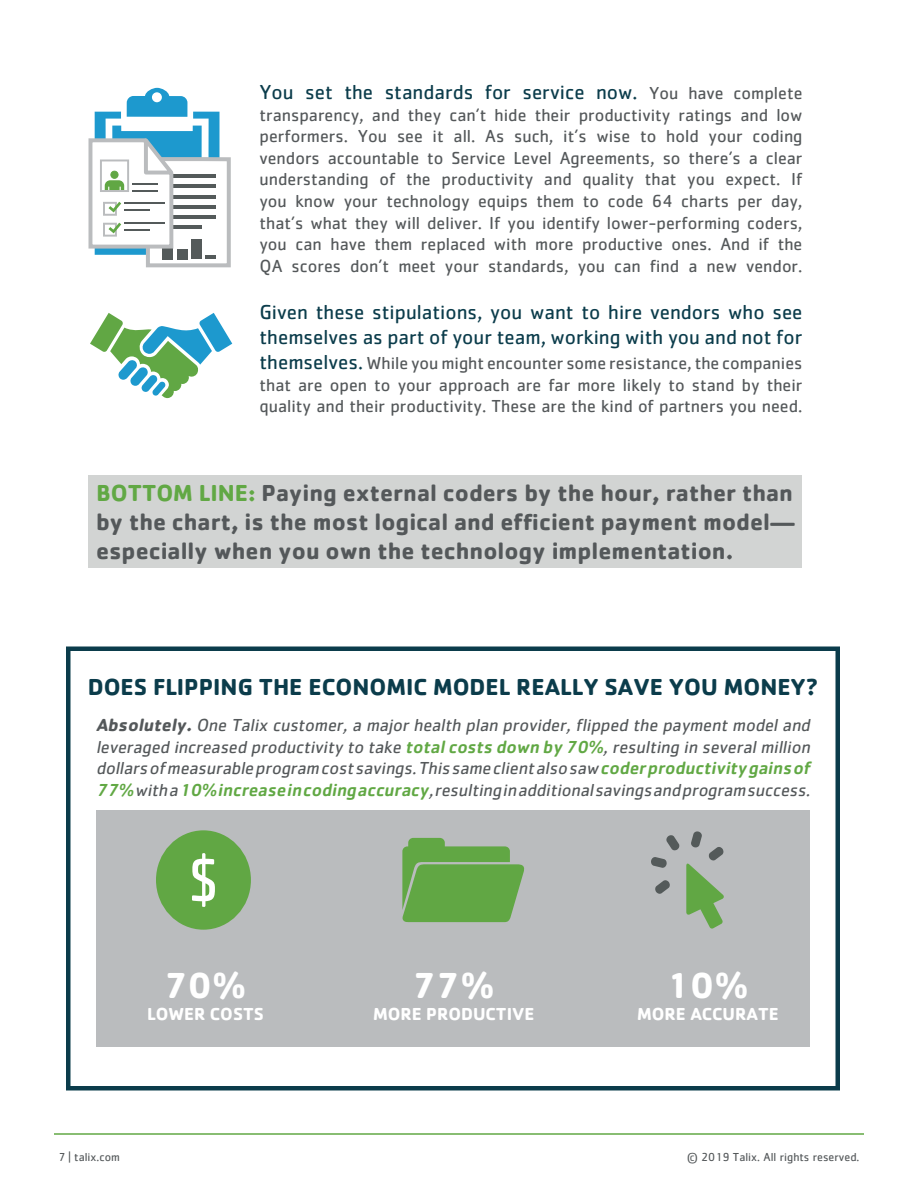
<style>
.page{position:relative;width:918px;height:1188px;background:#fff}
.page>*{position:absolute;margin:0;border:0;box-sizing:border-box;transform-origin:0 0}
.t1{font:700 37.5px "Cachet Std";color:#fff}
.t2{font:700 24px/28.8px "Cachet Std";color:#54585a;text-align:justify}
.t3{font:700 24px "Cachet Std";color:#0b3c4b}
.t4{font:21px/25.2px "Cachet Std";color:#0b3c4b}
.t5{font:18px/21.6px "Cachet Std";color:#54585a;text-align:justify}
.t6{font:italic 18px/21.6px "Cachet Std";color:#54585a;text-align:justify}
.t7{font:700 18px "Cachet Std";color:#fff}
.t8{font:12px "Cachet Std";color:#54585a}
.s1{font-size:18px;color:#54585a}
.s2{font-size:21px;color:#0b3c4b}
.s3{color:#61a844}
.s4{font-weight:700}
.s5{font-weight:500;color:#61a844}
</style>
<div class="page">
<hr style="left:54px;top:1133px;width:810px;height:2px;background:#61a844">
<div style="left:88px;top:476px;width:714px;height:92px;background:#d2d4d3"></div>
<div style="left:96px;top:810px;width:714px;height:236px;background:#babcbe"></div>
<div style="left:156px;top:830px;width:95px;height:100px;border:17px solid #61a744;border-radius:50%"></div>
<div style="left:166px;top:841px;width:75px;height:78px;background:#61a744;border-radius:50%"></div>
<svg style="left:192px;top:853px;width:23px;height:54px"></svg>
<svg style="left:651px;top:857px;width:16px;height:11px"></svg>
<svg style="left:666px;top:835px;width:14px;height:16px"></svg>
<svg style="left:686px;top:831px;width:38px;height:98px"></svg>
<svg style="left:655px;top:880px;width:15px;height:14px"></svg>
<svg style="left:402px;top:838px;width:123px;height:84px"></svg>
<div style="left:66px;top:646px;width:774px;height:444px;border:4px solid #0b3c4b"></div>
<svg style="left:90px;top:313px;width:142px;height:85px"></svg>
<svg style="left:88px;top:88px;width:143px;height:180px"></svg>
<p class="t4" style="left:260px;top:79px;width:544px">You set the standards for service now. <span class="s1">You have complete</span></p>
<p class="t5" style="left:260px;top:104px;width:545px">transparency, and they can’t hide their productivity ratings and low performers. You see it all. As such, it’s wise to hold your coding vendors accountable to Service Level Agreements, so there’s a clear understanding of the productivity and quality that you expect. If you know your technology equips them to code 64 charts per day, that’s what they will deliver. If you identify lower-performing coders, you can have them replaced with more productive ones. And if the QA scores don’t meet your standards, you can find a new vendor.</p>
<p class="t4" style="left:260px;top:299px;width:545px">Given these stipulations, you want to hire vendors who see themselves as part of your team, working with you and not for</p>
<p class="t5" style="left:259px;top:352px;width:545px"><span class="s2">themselves.</span> While you might encounter some resistance, the companies that are open to your approach are far more likely to stand by their quality and their productivity. These are the kind of partners you need.</p>
<h2 class="t2" style="left:96px;top:478px;width:700px"><span class="s3">BOTTOM LINE:</span> Paying external coders by the hour, rather than by the chart, is the most logical and efficient payment model— especially when you own the technology implementation.</h2>
<h2 class="t3" style="left:88px;top:671px;width:732px">DOES FLIPPING THE ECONOMIC MODEL REALLY SAVE YOU MONEY?</h2>
<p class="t6" style="left:96px;top:714px;width:719px"><span class="s4">Absolutely.</span>One Talix customer, a major health plan provider, flipped the payment model and leveraged increased productivity to take <span class="s5">totalcosts down by 70%</span>,resulting in severalmillion dollars ofmeasurable program cost savings.This same client also saw <span class="s5">coder productivity gains of 77%</span> with a <span class="s5">10% increase in coding accuracy</span>,resulting in additionalsavings and program success.</p>
<h1 class="t1" style="left:164px;top:961px;width:84px">70%</h1>
<p class="t7" style="left:147px;top:1002px;width:118px">LOWER COSTS</p>
<h1 class="t1" style="left:413px;top:961px;width:84px">77%</h1>
<p class="t7" style="left:373px;top:1002px;width:163px">MORE PRODUCTIVE</p>
<h1 class="t1" style="left:667px;top:961px;width:84px">10%</h1>
<p class="t7" style="left:637px;top:1002px;width:143px">MORE ACCURATE</p>
<p class="t8" style="left:58px;top:1150px;width:63px">7 | talix.com</p>
<p class="t8" style="left:687px;top:1150px;width:174px">© 2019 Talix. All rights reserved.</p>
</div>
